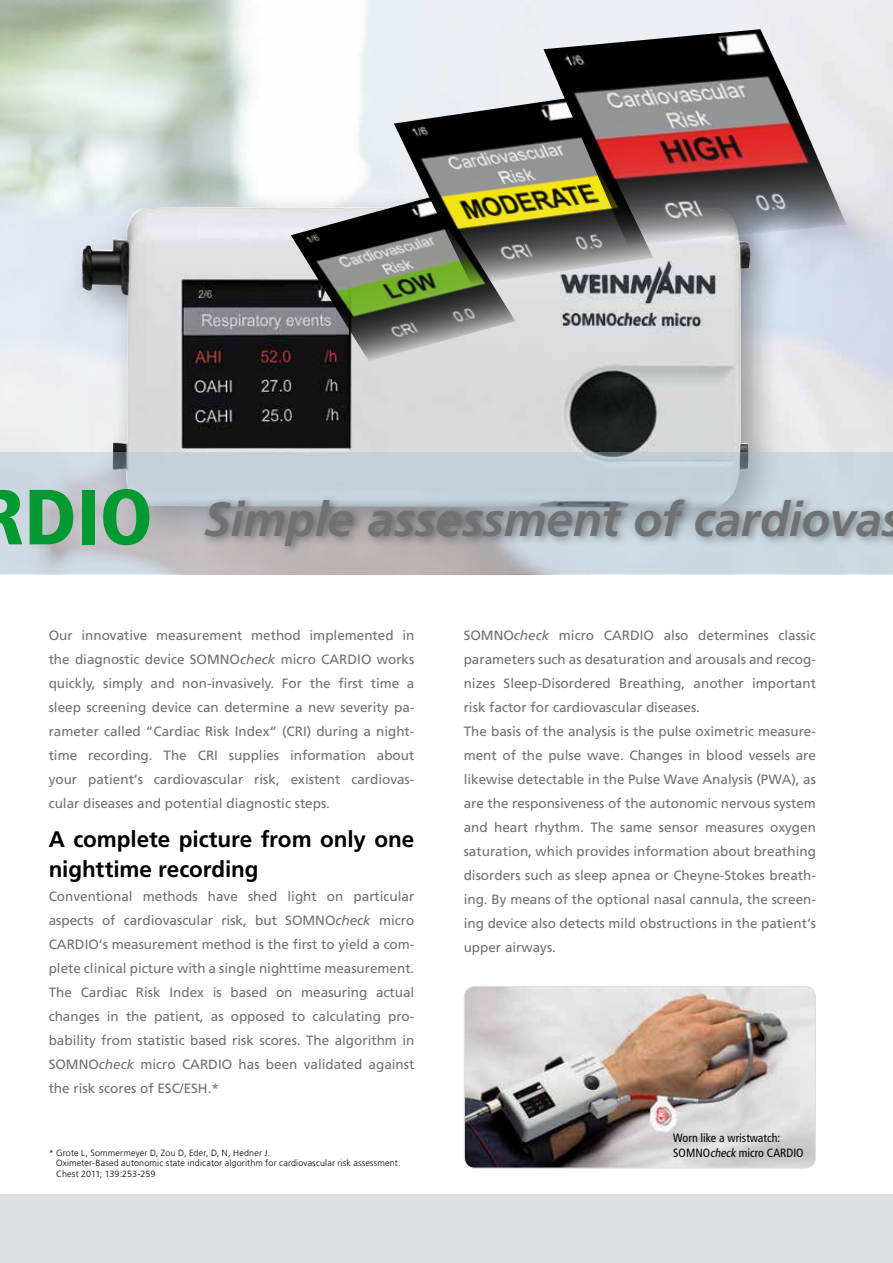
<style>
.page{position:relative;width:893px;height:1263px;background:#fff}
.page>*{position:absolute;margin:0;border:0;box-sizing:border-box;transform-origin:0 0}
.t1{font:italic 700 48px "Frutiger LT";letter-spacing:-.01em;color:#707172}
.t2{font:700 22.5px/30.6px "Frutiger LT";letter-spacing:-.005em;color:#000}
.t3{font:13.5px/24px "Frutiger LT";color:#707172;text-align:justify}
.t4{font:condensed 12px "Frutiger LT";color:#000}
.t5{font:300 9px/10.5px "Frutiger LT";letter-spacing:.015em;color:#000}
.s1{font-weight:900;font-style:normal;font-stretch:condensed;font-size:78px;color:#009932}
.s2{font-style:italic}
</style>
<div class="page">
<div style="left:66px;top:191px;width:724px;height:357px;background:#000;opacity:.35"></div>
<img style="left:82px;top:204px;width:669px;height:249px">
<img style="left:291px;top:195px;width:224px;height:166px">
<img style="left:394px;top:97px;width:259px;height:187px">
<img style="left:544px;top:29px;width:302px;height:216px">
<svg style="left:0;top:453px;width:893px;height:121px;background:#c4ccd3"></svg>
<img style="left:464px;top:988px;width:350px;height:179px">
<div style="left:464px;top:986px;width:352px;height:183px;border:1px solid #dddedf;border-radius:10px"></div>
<div style="left:0;top:1195px;width:893px;height:68px;background:#dddedf"></div>
<div style="left:200px;top:494px;width:693px;height:63px;background:#000;opacity:.4"></div>
<h1 class="t1" style="left:-22px;top:491px;width:926px"><span class="s1">RDIO</span> Simple assessment of cardiovas</h1>
<p class="t3" style="left:49px;top:623px;width:367px">Our innovative measurement method implemented in the diagnostic device SOMNO<span class="s2">check</span> micro CARDIO works quickly, simply and non-invasively. For the first time a sleep screening device can determine a new severity pa&shy;rameter called “Cardiac Risk Index“ (CRI) during a night&shy;time recording. The CRI supplies information about your patient‘s cardiovascular risk, existent cardiovas&shy;cular diseases and potential diagnostic steps.</p>
<h2 class="t2" style="left:49px;top:824px;width:367px">A complete picture from only one nighttime recording</h2>
<p class="t3" style="left:49px;top:884px;width:367px">Conventional methods have shed light on particular aspects of cardiovascular risk, but SOMNO<span class="s2">check</span> micro CARDIO‘s measurement method is the first to yield a com&shy;plete clinical picture with a single nighttime measurement.<br>The Cardiac Risk Index is based on measuring actual changes in the patient, as opposed to calculating pro&shy;bability from statistic based risk scores. The algorithm in SOMNO<span class="s2">check</span> micro CARDIO has been validated against the risk scores of ESC/ESH.*</p>
<p class="t3" style="left:464px;top:623px;width:354px;text-align:left">SOMNO<span class="s2">check</span> micro CARDIO also determines classic parameters such as desaturation and arousals and recog&shy;nizes Sleep-Disordered Breathing, another important risk factor for cardiovascular diseases.<br>The basis of the analysis is the pulse oximetric measure&shy;ment of the pulse wave. Changes in blood vessels are likewise detectable in the Pulse Wave Analysis (PWA), as are the responsiveness of the autonomic nervous system and heart rhythm. The same sensor measures oxygen saturation, which provides information about breathing disorders such as sleep apnea or Cheyne-Stokes breath&shy;ing. By means of the optional nasal cannula, the screen&shy;ing device also detects mild obstructions in the patient‘s upper airways.</p>
<p class="t4" style="left:673px;top:1131px;width:109px">Worn like a wristwatch:</p>
<p class="t5" style="left:49px;top:1147px;width:223px">* Grote L, Sommermeyer D, Zou D, Eder, D, N, Hedner J.</p>
<p class="t4" style="left:673px;top:1146px;width:132px">SOMNO<span class="s2">check</span> micro CARDIO</p>
<p class="t5" style="left:56px;top:1158px;width:346px">Oximeter-Based autonomic state indicator algorithm for cardiovascular risk assessment.<br>Chest 2011; 139:253-259</p>
</div>
